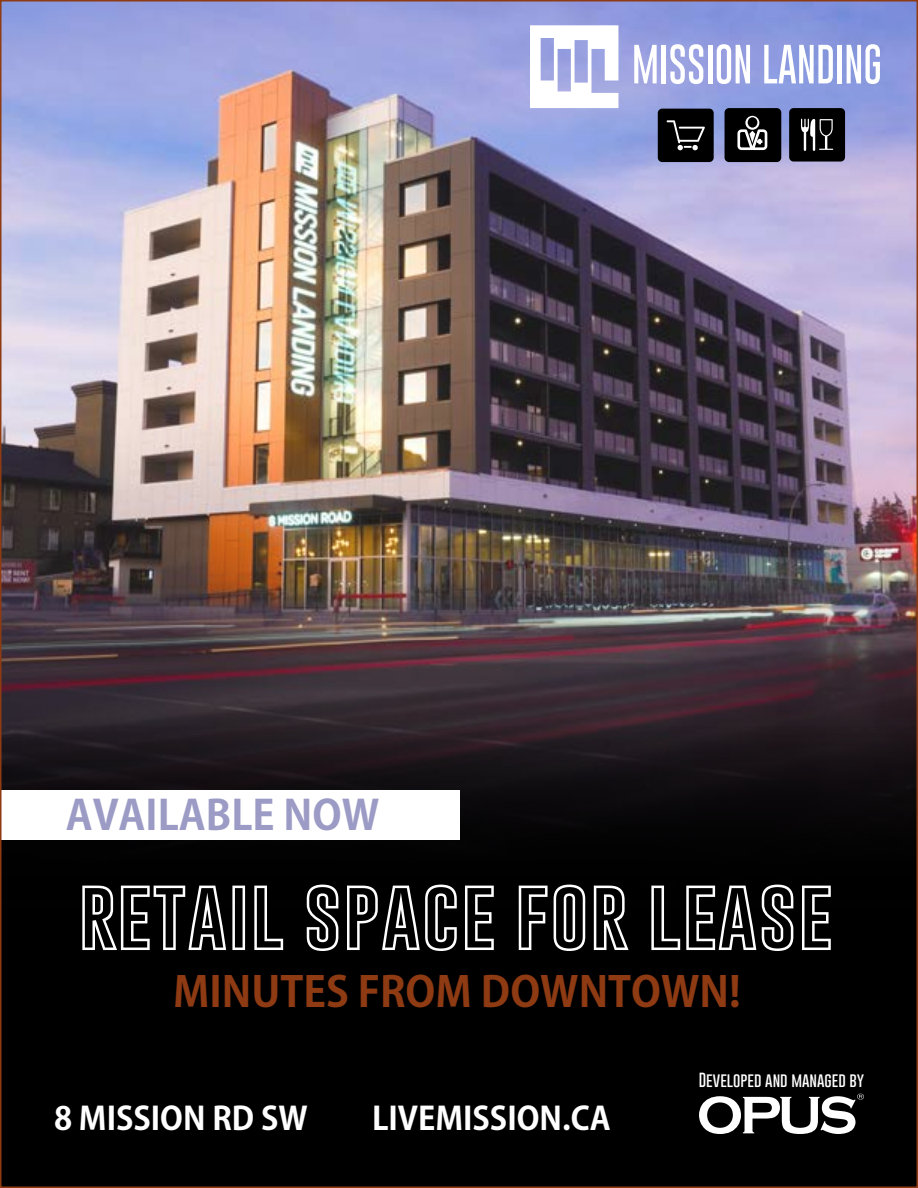
<style>
.page{position:relative;width:918px;height:1188px;background:#fff}
.page>*{position:absolute;margin:0;border:0;box-sizing:border-box;transform-origin:0 0}
.t1{font:700 73.35px "Gobold Hollow";color:#fff}
.t2{font:700 41.55px "Adobe Gothic Std";color:#8e3a13}
.t3{font:700 40.65px "Adobe Gothic Std";color:#9b9bc5}
.t4{font:700 31.65px "Adobe Gothic Std";color:#fff}
.t5{font:100 14.85px "Gobold";color:#fff}
</style>
<div class="page">
<img style="left:3px;top:3px;width:912px;height:581px">
<img style="left:3px;top:584px;width:912px;height:142px">
<svg style="left:3px;top:726px;width:912px;height:459px;background:#040304"></svg>
<svg style="left:530px;top:25px;width:88px;height:83px"></svg>
<svg style="left:634px;top:45px;width:23px;height:38px"></svg>
<hr style="left:662px;top:45px;width:4px;height:38px;background:#fff">
<svg style="left:670px;top:44px;width:33px;height:40px"></svg>
<hr style="left:708px;top:45px;width:4px;height:38px;background:#fff">
<svg style="left:717px;top:44px;width:33px;height:40px"></svg>
<svg style="left:764px;top:45px;width:69px;height:38px"></svg>
<div style="left:837px;top:45px;width:5px;height:38px;background:#fff"></div>
<svg style="left:847px;top:44px;width:33px;height:40px"></svg>
<svg style="left:699px;top:1094px;width:165px;height:40px"></svg>
<div style="left:658px;top:109px;width:56px;height:53px;background:#000;border-radius:4px"></div>
<svg style="left:667px;top:120px;width:38px;height:30px"></svg>
<div style="left:789px;top:108px;width:56px;height:54px;background:#000;border-radius:4px"></div>
<svg style="left:801px;top:119px;width:32px;height:32px"></svg>
<div style="left:725px;top:108px;width:56px;height:54px;background:#000;border-radius:5px"></div>
<svg style="left:745px;top:116px;width:14px;height:14px"></svg>
<div style="left:748px;top:117px;width:9px;height:11px;background:#000;border-radius:50%"></div>
<svg style="left:737px;top:127px;width:31px;height:24px"></svg>
<div style="left:0;top:790px;width:459px;height:50px;background:#fff"></div>
<p class="t3" style="left:66px;top:791px;width:315px">AVAILABLE NOW</p>
<h1 class="t1" style="left:78px;top:865px;width:757px">RETAIL SPACE FOR LEASE</h1>
<h2 class="t2" style="left:173px;top:966px;width:569px">MINUTES FROM DOWNTOWN!</h2>
<p class="t4" style="left:54px;top:1099px;width:255px">8 MISSION RD SW</p>
<p class="t4" style="left:372px;top:1099px;width:240px">LIVEMISSION.CA</p>
<p class="t5" style="left:699px;top:1071px;width:167px">Developed and managed by</p>
</div>
